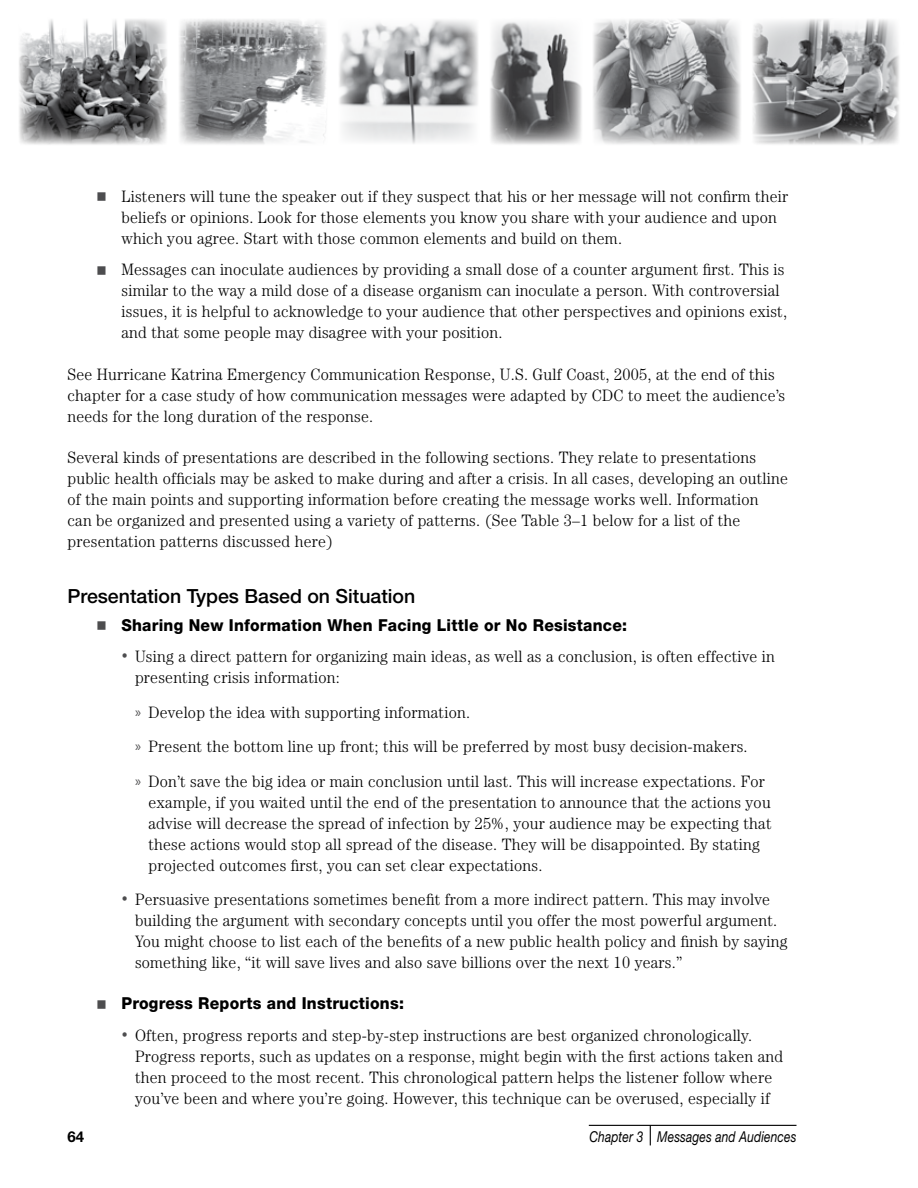
<style>
.page{position:relative;width:918px;height:1188px;background:#fff}
.page>*{position:absolute;margin:0;border:0;box-sizing:border-box;transform-origin:0 0}
.H4__Third_Level_Head{font:500 19.5px "Helvetica Neue LT Std";color:#000}
.B1__Body_Text{font:300 16.5px/21px "Century Std";letter-spacing:.015em;color:#000;scale:.95 1}
.t1{font:800 16.5px "Helvetica Neue LT Std";letter-spacing:.015em;color:#000;scale:.95 1}
.t2{font:italic 15px "Helvetica Neue LT Std";letter-spacing:.01em;color:#000;scale:.8 1}
.t3{font:700 15px "Helvetica Neue LT Std";color:#000}
.s1{font-family:"Myriad Pro";font-weight:400;font-size:15px;color:#4d4d4f}
</style>
<div class="page">
<hr style="left:589px;top:1125px;width:207px;height:1px;background:#000">
<svg style="left:650px;top:1126px;width:1px;height:19px"></svg>
<img style="left:19px;top:19px;width:880px;height:126px">
<p class="B1__Body_Text" style="left:122px;top:186px;width:703px">Listeners will tune the speaker out if they suspect that his or her message will not confirm their beliefs or opinions. Look for those elements you know you share with your audience and upon which you agree. Start with those common elements and build on them.</p>
<p class="B1__Body_Text" style="left:122px;top:259px;width:702px">Messages can inoculate audiences by providing a small dose of a counter argument first. This is similar to the way a mild dose of a disease organism can inoculate a person. With controversial issues, it is helpful to acknowledge to your audience that other perspectives and opinions exist, and that some people may disagree with your position.</p>
<p class="B1__Body_Text" style="left:68px;top:363px;width:757px">See Hurricane Katrina Emergency Communication Response, U.S. Gulf Coast, 2005, at the end of this chapter for a case study of how communication messages were adapted by CDC to meet the audience’s needs for the long duration of the response.</p>
<p class="B1__Body_Text" style="left:68px;top:447px;width:760px">Several kinds of presentations are described in the following sections. They relate to presentations public health officials may be asked to make during and after a crisis. In all cases, developing an outline of the main points and supporting information before creating the message works well. Information<br>can be organized and presented using a variety of patterns. (See Table 3–1 below for a list of the presentation patterns discussed here)</p>
<h4 class="H4__Third_Level_Head" style="left:68px;top:585px;width:349px">Presentation Types Based on Situation</h4>
<p class="t1" style="left:122px;top:615px;width:534px">Sharing New Information When Facing Little or No Resistance:</p>
<p class="B1__Body_Text" style="left:135px;top:646px;width:675px">Using a direct pattern for organizing main ideas, as well as a conclusion, is often effective in presenting crisis information:</p>
<p class="B1__Body_Text" style="left:135px;top:701px;width:354px"><span class="s1">»</span> Develop the idea with supporting information.</p>
<p class="B1__Body_Text" style="left:135px;top:736px;width:646px"><span class="s1">»</span> Present the bottom line up front; this will be preferred by most busy decision-makers.</p>
<p class="B1__Body_Text" style="left:148px;top:770px;width:657px;text-indent:-14px"><span class="s1">»</span> Don’t save the big idea or main conclusion until last. This will increase expectations. For example, if you waited until the end of the presentation to announce that the actions you advise will decrease the spread of infection by 25%, your audience may be expecting that these actions would stop all spread of the disease. They will be disappointed. By stating projected outcomes first, you can set clear expectations.</p>
<p class="B1__Body_Text" style="left:135px;top:889px;width:689px">Persuasive presentations sometimes benefit from a more indirect pattern. This may involve building the argument with secondary concepts until you offer the most powerful argument.<br>You might choose to list each of the benefits of a new public health policy and finish by saying something like, “it will save lives and also save billions over the next 10 years.”</p>
<p class="t1" style="left:122px;top:994px;width:299px">Progress Reports and Instructions:</p>
<p class="B1__Body_Text" style="left:135px;top:1024px;width:684px">Often, progress reports and step-by-step instructions are best organized chronologically.<br>Progress reports, such as updates on a response, might begin with the first actions taken and then proceed to the most recent. This chronological pattern helps the listener follow where you’ve been and where you’re going. However, this technique can be overused, especially if</p>
<p class="t3" style="left:68px;top:1127px;width:18px">64</p>
<p class="t2" style="left:589px;top:1127px;width:260px">Chapter 3 Messages and Audiences</p>
</div>
